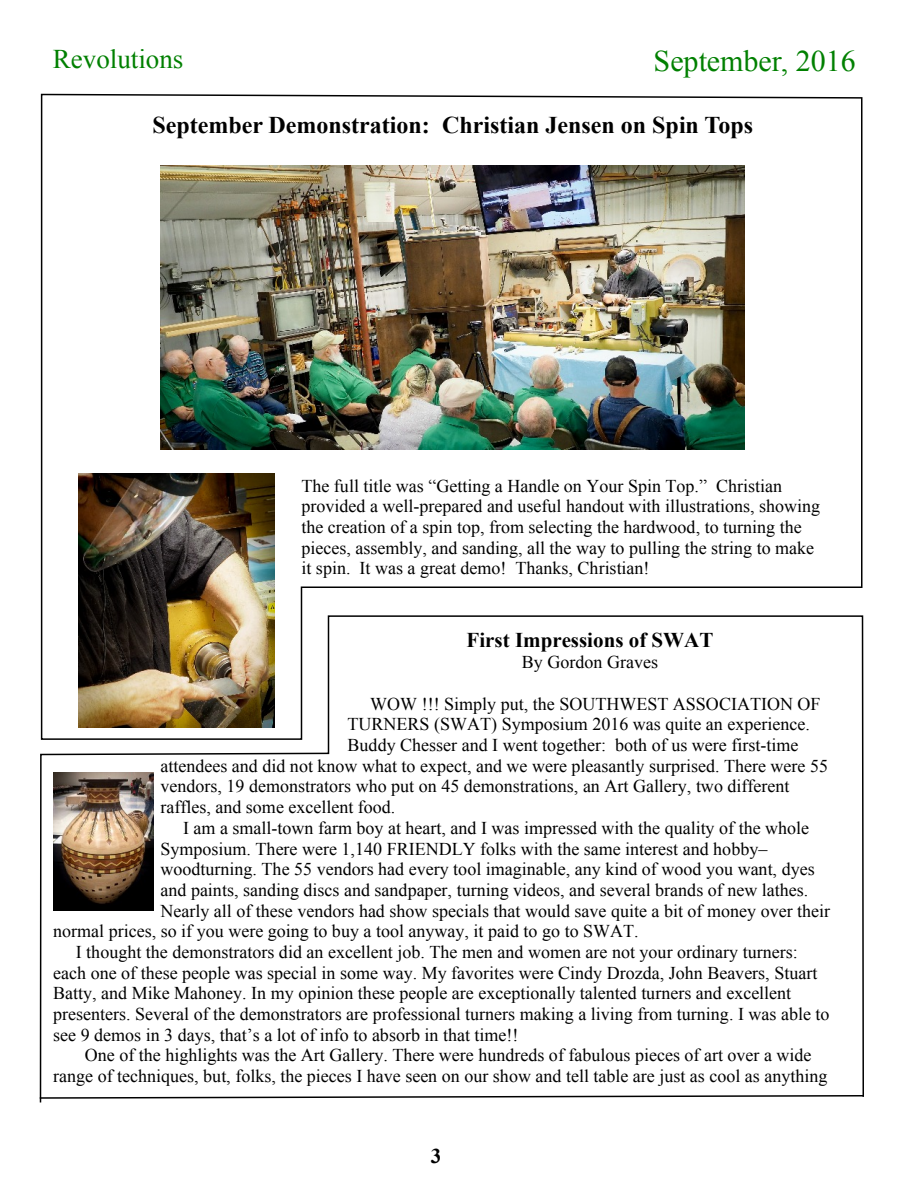
<style>
.page{position:relative;width:918px;height:1188px;background:#fff}
.page>*{position:absolute;margin:0;border:0;box-sizing:border-box;transform-origin:0 0}
.t1{font:30px "Times New Roman";color:#008000}
.t2{font:27px "Times New Roman";color:#008000}
.t3{font:700 24px "Times New Roman";color:#000}
.t4{font:700 21px "Times New Roman";color:#000}
.t5{font:18px/20.7px "Times New Roman";color:#000}
</style>
<div class="page">
<img style="left:40px;top:93px;width:823px;height:522px">
<svg style="left:39px;top:615px;width:825px;height:488px"></svg>
<svg style="left:39px;top:1094px;width:825px;height:6px"></svg>
<h2 class="t2" style="left:53px;top:49px;width:132px">Revolutions</h2>
<h1 class="t1" style="left:654px;top:50px;width:204px">September, 2016</h1>
<h3 class="t3" style="left:152px;top:117px;width:602px">September Demonstration: Christian Jensen on Spin Tops</h3>
<p class="t5" style="left:302px;top:477px;width:520px">The full title was “Getting a Handle on Your Spin Top.” Christian provided a well-prepared and useful handout with illustrations, showing the creation of a spin top, from selecting the hardwood, to turning the pieces, assembly, and sanding, all the way to pulling the string to make it spin. It was a great demo! Thanks, Christian!</p>
<p class="t4" style="left:467px;top:633px;width:248px">First Impressions of SWAT</p>
<p class="t5" style="left:522px;top:654px;width:138px">By Gordon Graves</p>
<p class="t5" style="left:370px;top:695px;width:452px">WOW !!! Simply put, the SOUTHWEST ASSOCIATION OF</p>
<p class="t5" style="left:348px;top:716px;width:464px">TURNERS (SWAT) Symposium 2016 was quite an experience.</p>
<p class="t5" style="left:348px;top:736px;width:452px">Buddy Chesser and I went together: both of us were first-time</p>
<p class="t5" style="left:160px;top:757px;width:669px">attendees and did not know what to expect, and we were pleasantly surprised. There were 55</p>
<p class="t5" style="left:160px;top:778px;width:631px">vendors, 19 demonstrators who put on 45 demonstrations, an Art Gallery, two different</p>
<p class="t5" style="left:160px;top:798px;width:236px">raffles, and some excellent food.</p>
<p class="t5" style="left:183px;top:819px;width:628px">I am a small-town farm boy at heart, and I was impressed with the quality of the whole</p>
<p class="t5" style="left:160px;top:840px;width:608px">Symposium. There were 1,140 FRIENDLY folks with the same interest and hobby–</p>
<p class="t5" style="left:160px;top:861px;width:656px">woodturning. The 55 vendors had every tool imaginable, any kind of wood you want, dyes</p>
<p class="t5" style="left:160px;top:881px;width:649px">and paints, sanding discs and sandpaper, turning videos, and several brands of new lathes.</p>
<p class="t5" style="left:160px;top:902px;width:671px">Nearly all of these vendors had show specials that would save quite a bit of money over their</p>
<p class="t5" style="left:53px;top:923px;width:587px">normal prices, so if you were going to buy a tool anyway, it paid to go to SWAT.</p>
<p class="t5" style="left:76px;top:943px;width:723px">I thought the demonstrators did an excellent job. The men and women are not your ordinary turners:</p>
<p class="t5" style="left:53px;top:964px;width:766px">each one of these people was special in some way. My favorites were Cindy Drozda, John Beavers, Stuart</p>
<p class="t5" style="left:53px;top:985px;width:740px">Batty, and Mike Mahoney. In my opinion these people are exceptionally talented turners and excellent</p>
<p class="t5" style="left:53px;top:1005px;width:778px">presenters. Several of the demonstrators are professional turners making a living from turning. I was able to</p>
<p class="t5" style="left:53px;top:1026px;width:467px">see 9 demos in 3 days, that’s a lot of info to absorb in that time!!</p>
<p class="t5" style="left:85px;top:1047px;width:728px">One of the highlights was the Art Gallery. There were hundreds of fabulous pieces of art over a wide</p>
<p class="t5" style="left:53px;top:1067px;width:776px">range of techniques, but, folks, the pieces I have seen on our show and tell table are just as cool as anything</p>
<p class="t4" style="left:431px;top:1149px;width:12px">3</p>
</div>
